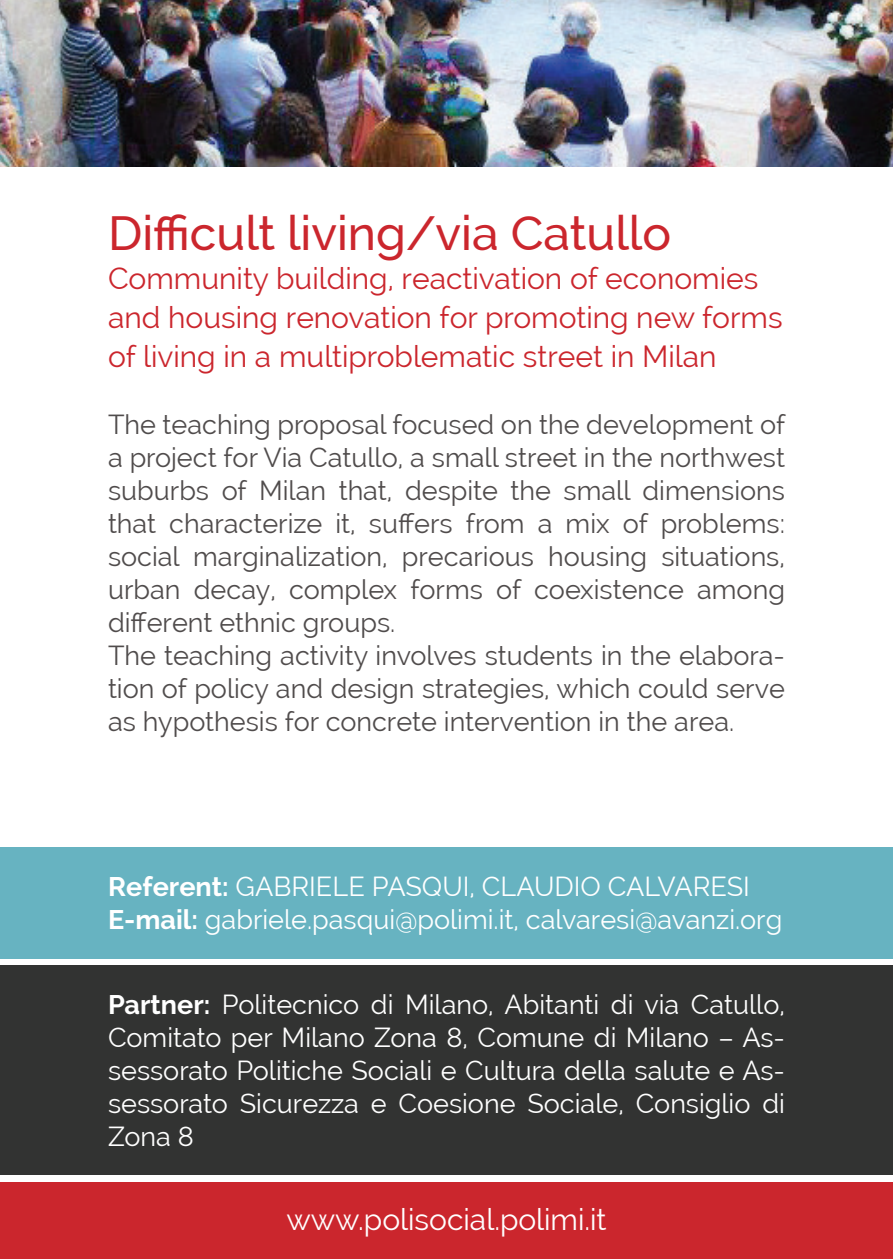
<style>
.page{position:relative;width:893px;height:1259px;background:#fff}
.page>*{position:absolute;margin:0;border:0;box-sizing:border-box;transform-origin:0 0}
.t1{font:500 48px "Raleway";color:#cb262d}
.t2{font:30px/39px "Raleway";color:#cb262d}
.t3{font:30px "Raleway";color:#fff}
.t4{font:27px/33px "Raleway";color:#504c4c}
.t5{font:27px/33px "Raleway";color:#fff}
.s1{font-weight:700}
</style>
<div class="page">
<div style="left:0;top:847px;width:893px;height:112px;background:#67b3c1"></div>
<div style="left:0;top:1182px;width:893px;height:77px;background:#cb262d"></div>
<div style="left:0;top:965px;width:893px;height:210px;background:#323332"></div>
<img style="left:0;top:0;width:893px;height:167px">
<h1 class="t1" style="left:108px;top:206px;width:564px">Difficult living/via Catullo</h1>
<p class="t2" style="left:108px;top:259px;width:676px">Community building, reactivation of economies and housing renovation for promoting new forms of living in a multiproblematic street in Milan</p>
<p class="t4" style="left:108px;top:407px;width:679px">The teaching proposal focused on the development of a project for Via Catullo, a small street in the northwest suburbs of Milan that, despite the small dimensions that characterize it, suffers from a mix of problems: social marginalization, precarious housing situations, urban decay, complex forms of coexistence among different ethnic groups.<br>The teaching activity involves students in the elabora&shy;tion of policy and design strategies, which could serve as hypothesis for concrete intervention in the area.</p>
<p class="t5" style="left:108px;top:870px;width:676px"><span class="s1">Referent:</span> GABRIELE PASQUI, CLAUDIO CALVARESI<br><span class="s1">E-mail:</span> gabriele.pasqui@polimi.it, calvaresi@avanzi.org</p>
<p class="t5" style="left:108px;top:988px;width:678px;text-align:justify"><span class="s1">Partner:</span> Politecnico di Milano, Abitanti di via Catullo, Comitato per Milano Zona 8, Comune di Milano – As&shy;sessorato Politiche Sociali e Cultura della salute e As&shy;sessorato Sicurezza e Coesione Sociale, Consiglio di Zona 8</p>
<p class="t3" style="left:286px;top:1202px;width:322px">www.polisocial.polimi.it</p>
</div>
